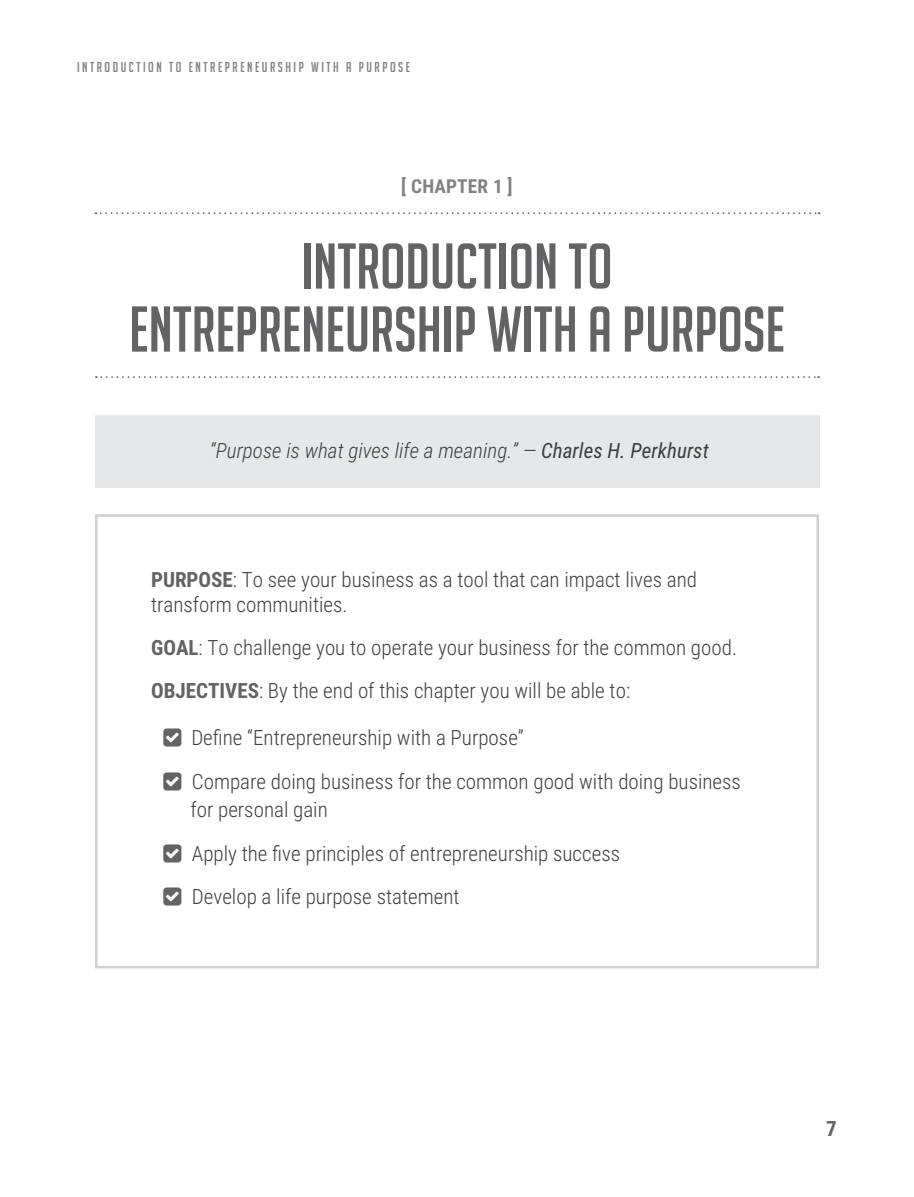
<style>
.page{position:relative;width:914px;height:1197px;background:#fff}
.page>*{position:absolute;margin:0;border:0;box-sizing:border-box;transform-origin:0 0}
.t1{font:63px/63px "Big Noodle Titling";color:#636366;text-align:center}
.t2{font:300 21px/43.8px "Roboto Condensed";color:#3e3e3f}
.t3{font:italic 300 21px "Roboto Condensed";color:#3e3e3f}
.t4{font:700 21px "Roboto Condensed";color:#636366}
.t5{font:700 19.25px "Roboto Condensed";letter-spacing:.01em;color:#808285}
.t6{font:14px "Big Noodle Titling";letter-spacing:.18em;color:#808285}
.s1{font-weight:400}
.s2{font-weight:700;color:#636366}
</style>
<div class="page">
<div style="left:95px;top:415px;width:724px;height:72px;background:#e6e7e9"></div>
<svg style="left:95px;top:212px;width:724px;height:2px"></svg>
<svg style="left:96px;top:376px;width:723px;height:2px"></svg>
<div style="left:95px;top:514px;width:724px;height:455px;border:3px solid #d1d2d4"></div>
<p class="t6" style="left:77px;top:60px;width:334px">INTRODUCTION TO ENTREPRENEURSHIP WITH A PURPOSE</p>
<p class="t5" style="left:401px;top:173px;width:113px">[ CHAPTER 1 ]</p>
<h1 class="t1" style="left:129px;top:235px;width:657px">INTRODUCTION TO<br>ENTREPRENEURSHIP WITH A PURPOSE</h1>
<p class="t3" style="left:210px;top:436px;width:500px">“Purpose is what gives life a meaning.” — <span class="s1">Charles H. Perkhurst</span></p>
<p class="t2" style="left:151px;top:567px;width:547px;line-height:24.5px"><span class="s2">PURPOSE</span>: To see your business as a tool that can impact lives and transform communities.</p>
<p class="t2" style="left:151px;top:625px;width:587px"><span class="s2">GOAL</span>: To challenge you to operate your business for the common good.<br><span class="s2">OBJECTIVES</span>: By the end of this chapter you will be able to:</p>
<p class="t2" style="left:191px;top:715px;width:551px">Define “Entrepreneurship with a Purpose”<br>Compare doing business for the common good with doing business</p>
<p class="t2" style="left:190px;top:787px;width:431px">for personal gain<br>Apply the five principles of entrepreneurship success<br>Develop a life purpose statement</p>
<p class="t4" style="left:826px;top:1114px;width:12px">7</p>
</div>
